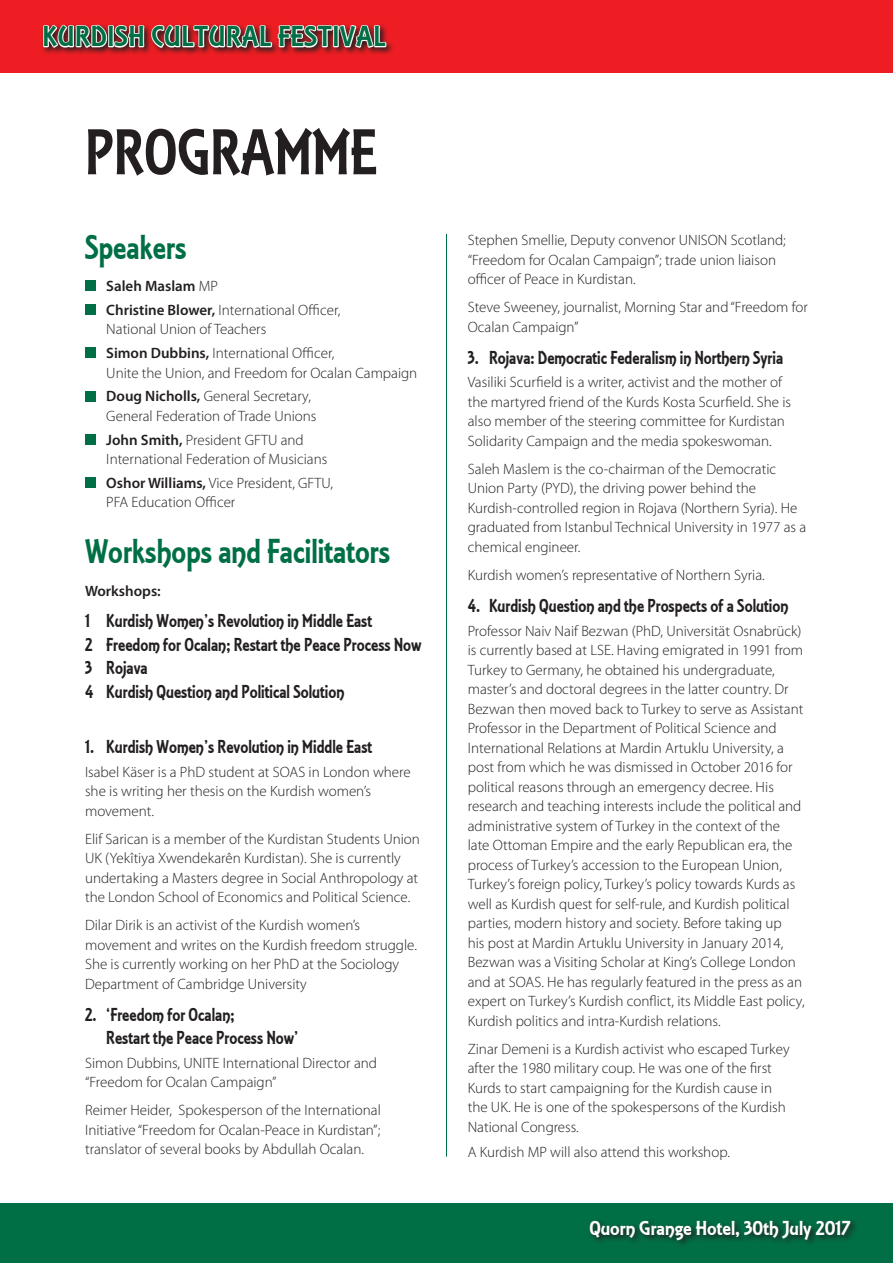
<style>
.page{position:relative;width:893px;height:1263px;background:#fff}
.page>*{position:absolute;margin:0;border:0;box-sizing:border-box;transform-origin:0 0}
.t1{font:67.5px "Equinox Let Plain";color:#231f20;scale:.9 1}
.t2{font:36px "Equinox Let Plain";color:#016f45;scale:.9 1}
.t3{font:30px "Equinox Let Plain";letter-spacing:.02em;color:#016f45}
.t4{font:21px "Equinox Let Plain";color:#fff}
.t5{font:19.5px/23.4px "Equinox Let Plain";color:#231f20;scale:.9 1}
.t6{font:300 15px/19.5px "Myriad Pro";color:#231f20}
.t7{font:600 15px/23.7px "Myriad Pro";color:#231f20}
.s1{font-weight:300}
.s2{font-weight:600}
</style>
<div class="page">
<div style="left:0;top:0;width:893px;height:72px;background:#ee1d23"></div>
<div style="left:0;top:1203px;width:893px;height:60px;background:#016f45"></div>
<div style="left:85px;top:280px;width:11px;height:11px;background:#016f45"></div>
<div style="left:85px;top:304px;width:11px;height:11px;background:#016f45"></div>
<div style="left:85px;top:347px;width:11px;height:11px;background:#016f45"></div>
<div style="left:85px;top:391px;width:11px;height:10px;background:#016f45"></div>
<div style="left:85px;top:434px;width:11px;height:11px;background:#016f45"></div>
<div style="left:85px;top:477px;width:11px;height:11px;background:#016f45"></div>
<svg style="left:43px;top:42px;width:350px;height:13px"></svg>
<svg style="left:42px;top:24px;width:346px;height:26px;background:#bb7c7e"></svg>
<svg style="left:590px;top:1220px;width:266px;height:25px"></svg>
<hr style="left:446px;top:234px;width:1px;height:923px;background:#016f45">
<h3 class="t3" style="left:43px;top:18px;width:344px">KURDISH CULTURAL FESTIVAL</h3>
<h1 class="t1" style="left:85px;top:112px;width:326px">PROGRAMME</h1>
<h2 class="t2" style="left:85px;top:225px;width:115px">Speakers</h2>
<p class="t7" style="left:106px;top:274px;width:236px">Saleh Maslam <span class="s1">MP<br></span>Christine Blower, <span class="s1">International Officer,</span></p>
<p class="t6" style="left:106px;top:318px;width:230px;line-height:23.7px">National Union of Teachers<br><span class="s2">Simon Dubbins,</span> International Officer,</p>
<p class="t6" style="left:106px;top:361px;width:312px;line-height:23.7px">Unite the Union, and Freedom for Ocalan Campaign<br><span class="s2">Doug Nicholls,</span> General Secretary,</p>
<p class="t6" style="left:106px;top:404px;width:212px;line-height:23.7px">General Federation of Trade Unions<br><span class="s2">John Smith,</span> President GFTU and</p>
<p class="t6" style="left:106px;top:447px;width:228px;line-height:23.7px">International Federation of Musicians<br><span class="s2">Oshor Williams,</span> Vice President, GFTU,</p>
<p class="t6" style="left:106px;top:493px;width:131px">PFA Education Officer</p>
<h2 class="t2" style="left:85px;top:530px;width:341px">Workshops and Facilitators</h2>
<p class="t7" style="left:85px;top:578px;width:77px">Workshops:</p>
<h3 class="t5" style="left:85px;top:609px;width:376px">1 Kurdish Women’s Revolution in Middle East<br>2 Freedom for Ocalan; Restart the Peace Process Now 3 Rojava<br>4 Kurdish Question and Political Solution</h3>
<h3 class="t5" style="left:85px;top:735px;width:321px">1. Kurdish Women’s Revolution in Middle East</h3>
<p class="t6" style="left:85px;top:762px;width:327px">Isabel Käser is a PhD student at SOAS in London where she is writing her thesis on the Kurdish women’s movement.</p>
<p class="t6" style="left:85px;top:829px;width:336px">Elif Sarican is a member of the Kurdistan Students Union UK (Yekîtiya Xwendekarên Kurdistan). She is currently undertaking a Masters degree in Social Anthropology at the London School of Economics and Political Science.</p>
<p class="t6" style="left:85px;top:916px;width:333px">Dilar Dirik is an activist of the Kurdish women’s movement and writes on the Kurdish freedom struggle.<br>She is currently working on her PhD at the Sociology Department of Cambridge University</p>
<h3 class="t5" style="left:106px;top:1002px;width:215px;text-indent:-21px">2. ‘Freedom for Ocalan;<br>Restart the Peace Process Now’</h3>
<p class="t6" style="left:85px;top:1053px;width:293px">Simon Dubbins, UNITE International Director and “Freedom for Ocalan Campaign”</p>
<p class="t6" style="left:85px;top:1101px;width:297px;text-align:justify">Reimer Heider, Spokesperson of the International Initiative “Freedom for Ocalan-Peace in Kurdistan”; translator of several books by Abdullah Ocalan.</p>
<p class="t6" style="left:468px;top:231px;width:320px">Stephen Smellie, Deputy convenor UNISON Scotland; “Freedom for Ocalan Campaign”; trade union liaison officer of Peace in Kurdistan.</p>
<p class="t6" style="left:468px;top:298px;width:342px">Steve Sweeney, journalist, Morning Star and “Freedom for<br>Ocalan Campaign”</p>
<h3 class="t5" style="left:468px;top:345px;width:352px">3. Rojava: Democratic Federalism in Northern Syria</h3>
<p class="t6" style="left:468px;top:373px;width:325px">Vasiliki Scurfield is a writer, activist and the mother of the martyred friend of the Kurds Kosta Scurfield. She is also member of the steering committee for Kurdistan Solidarity Campaign and the media spokeswoman.</p>
<p class="t6" style="left:468px;top:459px;width:340px">Saleh Maslem is the co-chairman of the Democratic Union Party (PYD), the driving power behind the Kurdish-controlled region in Rojava (Northern Syria). He graduated from Istanbul Technical University in 1977 as a chemical engineer.</p>
<p class="t6" style="left:468px;top:565px;width:298px">Kurdish women’s representative of Northern Syria.</p>
<h3 class="t5" style="left:468px;top:594px;width:358px">4. Kurdish Question and the Prospects of a Solution</h3>
<p class="t6" style="left:468px;top:621px;width:338px">Professor Naiv Naif Bezwan (PhD, Universität Osnabrück) is currently based at LSE. Having emigrated in 1991 from Turkey to Germany, he obtained his undergraduate, master’s and doctoral degrees in the latter country. Dr Bezwan then moved back to Turkey to serve as Assistant Professor in the Department of Political Science and International Relations at Mardin Artuklu University, a post from which he was dismissed in October 2016 for political reasons through an emergency decree. His research and teaching interests include the political and administrative system of Turkey in the context of the late Ottoman Empire and the early Republican era, the process of Turkey’s accession to the European Union, Turkey’s foreign policy, Turkey’s policy towards Kurds as well as Kurdish quest for self-rule, and Kurdish political parties, modern history and society. Before taking up<br>his post at Mardin Artuklu University in January 2014, Bezwan was a Visiting Scholar at King’s College London and at SOAS. He has regularly featured in the press as an expert on Turkey’s Kurdish conflict, its Middle East policy, Kurdish politics and intra-Kurdish relations.</p>
<p class="t6" style="left:468px;top:1039px;width:323px">Zinar Demeni is a Kurdish activist who escaped Turkey after the 1980 military coup. He was one of the first Kurds to start campaigning for the Kurdish cause in the UK. He is one of the spokespersons of the Kurdish National Congress.</p>
<p class="t6" style="left:468px;top:1143px;width:264px">A Kurdish MP will also attend this workshop.</p>
<h3 class="t4" style="left:589px;top:1215px;width:263px">Quorn Grange Hotel, 30th July 2017</h3>
</div>
